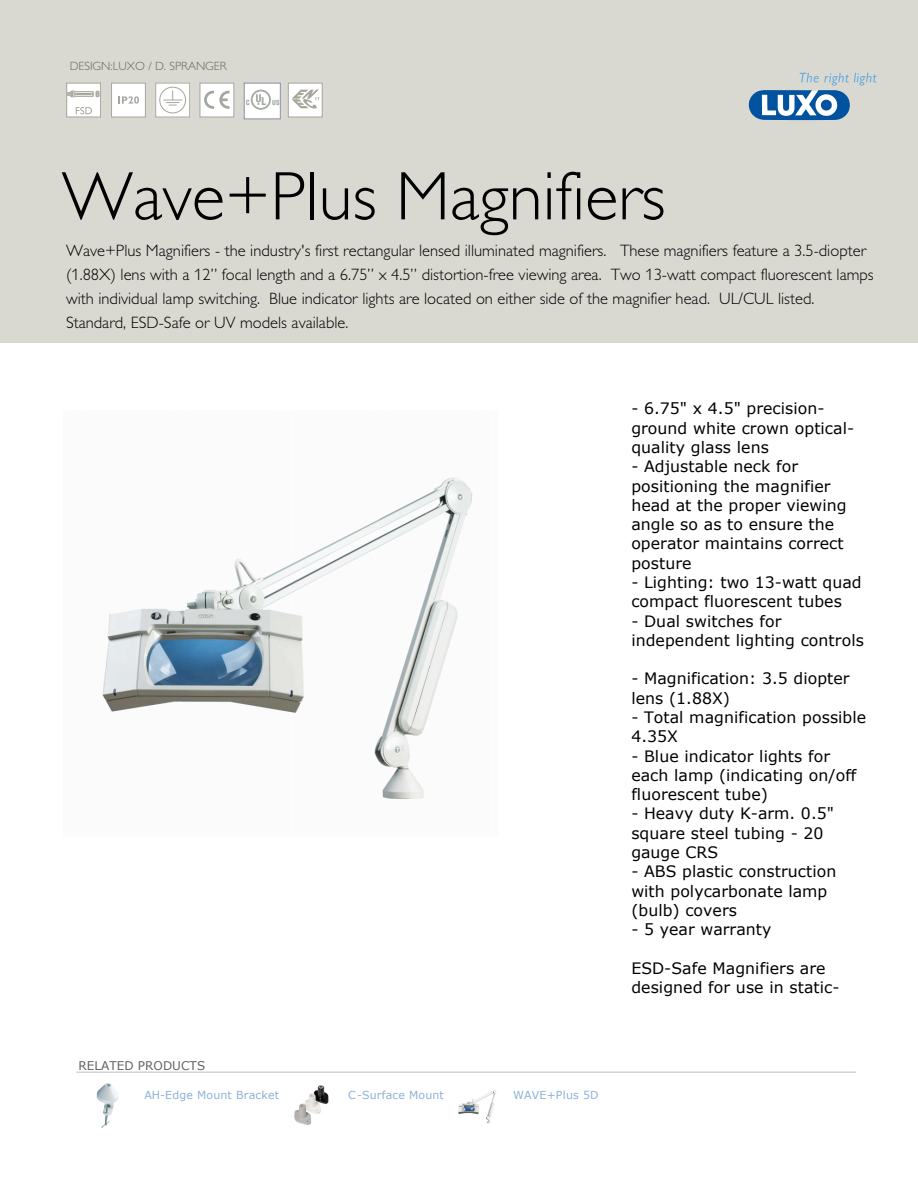
<style>
.page{position:relative;width:918px;height:1188px;background:#fff}
.page>*{position:absolute;margin:0;border:0;box-sizing:border-box;transform-origin:0 0}
.t1{font:300 69px "Gill Alt One";color:#000}
.t2{font:300 16.5px/24px "Gill Alt One";color:#000}
.t3{font:15.75px/19.4px "Verdana";letter-spacing:.005em;color:#000}
.t4{font:300 12px "Gill Alt One";color:#656661}
.t5{font:12px "Verdana";letter-spacing:.005em;color:#636366}
.t6{font:10.95px "Verdana";letter-spacing:.015em;color:#8cb1da}
</style>
<div class="page">
<div style="left:0;top:0;width:918px;height:342px;background:#d9d9d2"></div>
<svg style="left:748px;top:73px;width:128px;height:47px"></svg>
<img style="left:102px;top:477px;width:371px;height:322px">
<div style="left:67px;top:83px;width:34px;height:34px;background:#fff"></div>
<div style="left:66px;top:83px;width:35px;height:34px;border:1px solid #a6a698"></div>
<svg style="left:76px;top:107px;width:16px;height:7px"></svg>
<svg style="left:67px;top:91px;width:32px;height:6px"></svg>
<div style="left:112px;top:83px;width:33px;height:34px;background:#fff"></div>
<div style="left:111px;top:83px;width:35px;height:34px;border:1px solid #a5a8a1"></div>
<svg style="left:118px;top:96px;width:21px;height:8px"></svg>
<div style="left:156px;top:83px;width:34px;height:34px;background:#fff"></div>
<div style="left:155px;top:83px;width:35px;height:34px;border:1px solid #aeada2"></div>
<svg style="left:163px;top:91px;width:19px;height:15px"></svg>
<div style="left:159px;top:87px;width:27px;height:26px;border:1px solid #a7a699;border-radius:50%"></div>
<div style="left:200px;top:83px;width:34px;height:34px;background:#fff"></div>
<div style="left:200px;top:83px;width:34px;height:34px;border:1px solid #a5a8a1"></div>
<svg style="left:204px;top:91px;width:26px;height:18px"></svg>
<div style="left:244px;top:83px;width:36px;height:36px;background:#fff"></div>
<div style="left:244px;top:83px;width:37px;height:36px;border:1px solid #8a8f9e"></div>
<svg style="left:246px;top:90px;width:33px;height:20px"></svg>
<div style="left:288px;top:83px;width:34px;height:34px;background:#fff"></div>
<div style="left:288px;top:83px;width:34px;height:34px;border:1px solid #a7a699"></div>
<svg style="left:292px;top:90px;width:27px;height:19px"></svg>
<hr style="left:77px;top:1072px;width:778px;height:1px;background:#bcbdc0">
<img style="left:96px;top:1084px;width:22px;height:44px">
<img style="left:294px;top:1085px;width:35px;height:40px">
<img style="left:458px;top:1090px;width:38px;height:34px">
<p class="t4" style="left:70px;top:59px;width:158px">DESIGN:LUXO / D. SPRANGER</p>
<h1 class="t1" style="left:62px;top:157px;width:605px">Wave+Plus Magnifiers</h1>
<p class="t2" style="left:66px;top:239px;width:809px">Wave+Plus Magnifiers - the industry's first rectangular lensed illuminated magnifiers. These magnifiers feature a 3.5-diopter (1.88X) lens with a 12” focal length and a 6.75” x 4.5” distortion-free viewing area. Two 13-watt compact fluorescent lamps with individual lamp switching. Blue indicator lights are located on either side of the magnifier head. UL/CUL listed.<br>Standard, ESD-Safe or UV models available.</p>
<p class="t5" style="left:78px;top:1058px;width:128px">RELATED PRODUCTS</p>
<p class="t6" style="left:144px;top:1088px;width:136px">AH-Edge Mount Bracket</p>
<p class="t6" style="left:348px;top:1088px;width:97px">C-Surface Mount</p>
<p class="t6" style="left:513px;top:1088px;width:87px">WAVE+Plus 5D</p>
<p class="t3" style="left:631px;top:398px;width:224px">- 6.75" x 4.5" precision&shy;ground white crown optical&shy;quality glass lens</p>
<p class="t3" style="left:631px;top:456px;width:217px">- Adjustable neck for positioning the magnifier head at the proper viewing angle so as to ensure the operator maintains correct posture</p>
<p class="t3" style="left:631px;top:572px;width:232px">- Lighting: two 13-watt quad compact fluorescent tubes</p>
<p class="t3" style="left:631px;top:611px;width:234px">- Dual switches for independent lighting controls</p>
<p class="t3" style="left:631px;top:668px;width:220px">- Magnification: 3.5 diopter lens (1.88X)</p>
<p class="t3" style="left:631px;top:707px;width:236px">- Total magnification possible<br>4.35X</p>
<p class="t3" style="left:631px;top:746px;width:227px">- Blue indicator lights for each lamp (indicating on/off fluorescent tube)</p>
<p class="t3" style="left:631px;top:804px;width:204px">- Heavy duty K-arm. 0.5" square steel tubing - 20 gauge CRS</p>
<p class="t3" style="left:631px;top:861px;width:206px">- ABS plastic construction with polycarbonate lamp (bulb) covers</p>
<p class="t3" style="left:631px;top:919px;width:142px">- 5 year warranty</p>
<p class="t3" style="left:631px;top:958px;width:210px">ESD-Safe Magnifiers are designed for use in static-</p>
</div>
